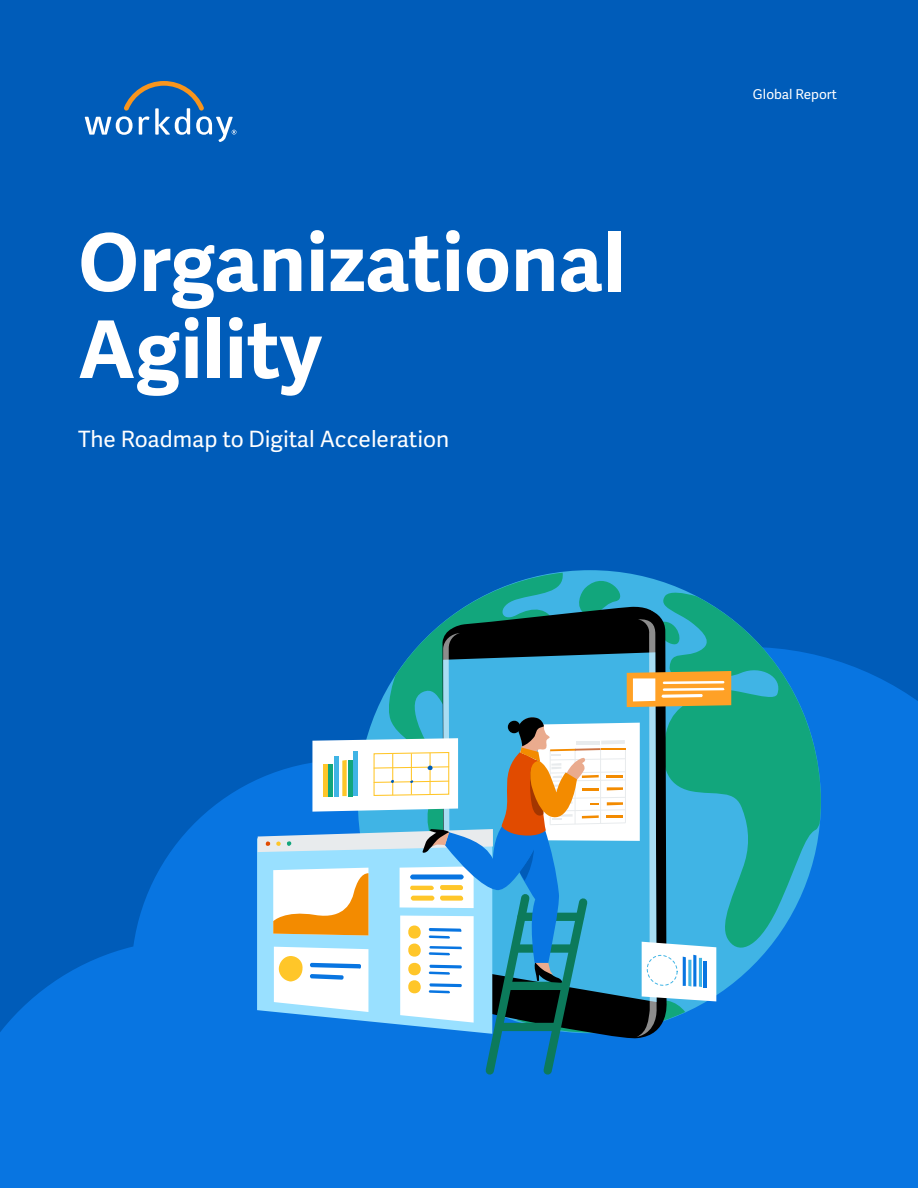
<style>
.page{position:relative;width:918px;height:1188px;background:#005cb9}
.page>*{position:absolute;margin:0;border:0;box-sizing:border-box;transform-origin:0 0}
.t1{font:700 79.5px/87px "Workday Adelle Sans";color:#fff}
.t2{font:22.5px "Workday Adelle Sans";color:#fff}
.t3{font:13.5px "Workday Adelle Sans";color:#fff}
</style>
<div class="page">
<svg style="left:85px;top:81px;width:151px;height:61px"></svg>
<svg style="left:0;top:656px;width:918px;height:532px;fill:#0875e1"></svg>
<svg style="left:731px;top:618px;width:90px;height:336px;background:#1599a1"></svg>
<svg style="left:258px;top:570px;width:473px;height:507px;background:#579dbe"></svg>
<h1 class="t1" style="left:78px;top:221px;width:549px">Organizational<br>Agility</h1>
<p class="t2" style="left:78px;top:426px;width:373px">The Roadmap to Digital Acceleration</p>
<p class="t3" style="left:753px;top:86px;width:86px">Global Report</p>
</div>
